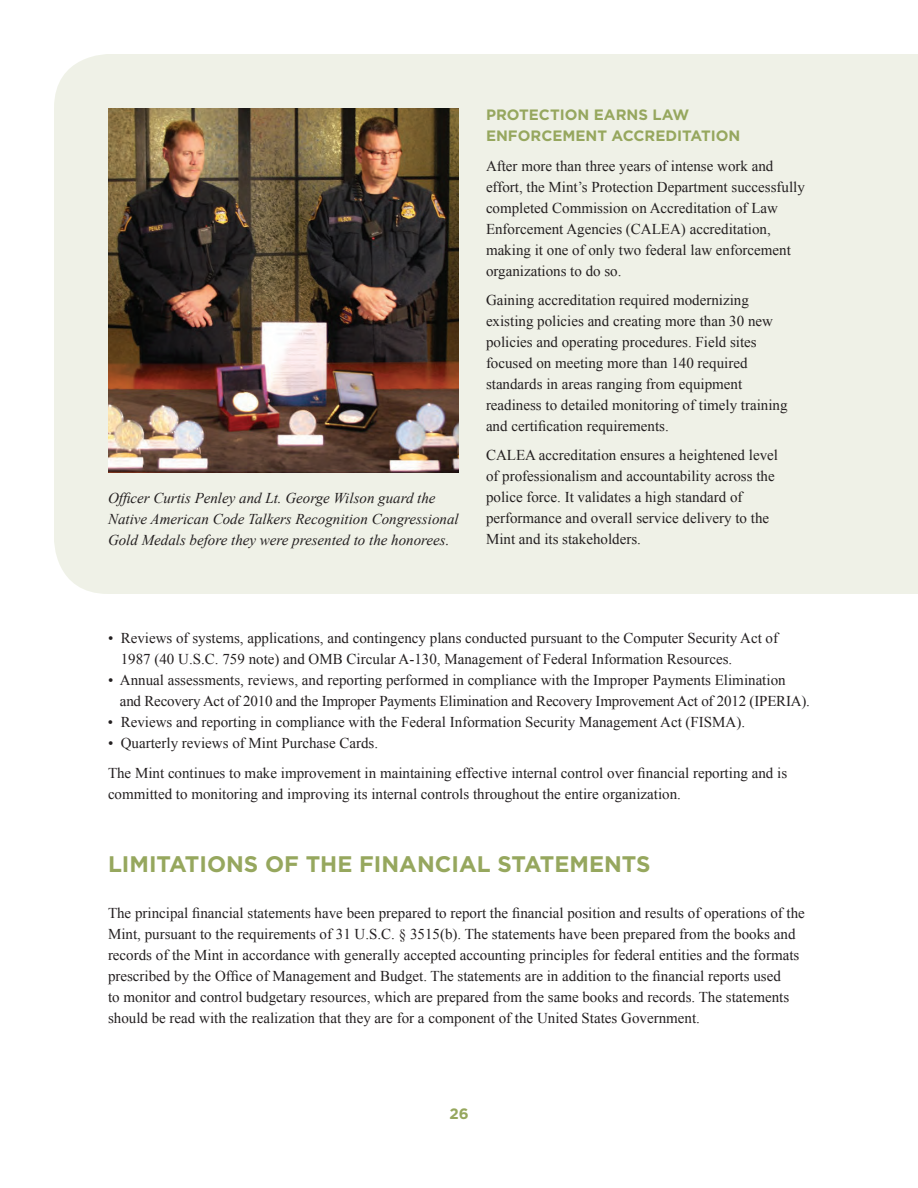
<style>
.page{position:relative;width:918px;height:1188px;background:#fff}
.page>*{position:absolute;margin:0;border:0;box-sizing:border-box;transform-origin:0 0}
.t1{font:700 22.5px "Gotham";color:#96a75e}
.t2{font:15px/21px "Times New Roman";color:#231f20}
.t3{font:italic 15px/21px "Times New Roman";color:#231f20}
.t4{font:700 15px/21px "Gotham";color:#96a75e}
</style>
<div class="page">
<div style="left:54px;top:54px;width:864px;height:540px;background:#eff1e7"></div>
<img style="left:108px;top:108px;width:351px;height:364px">
<p class="t3" style="left:108px;top:487px;width:352px">Officer Curtis Penley and Lt. George Wilson guard the<br>Native American Code Talkers Recognition Congressional<br>Gold Medals before they were presented to the honorees.</p>
<p class="t4" style="left:486px;top:104px;width:256px">PROTECTION EARNS LAW<br>ENFORCEMENT ACCREDITATION</p>
<p class="t2" style="left:486px;top:155px;width:320px">After more than three years of intense work and effort, the Mint’s Protection Department successfully completed Commission on Accreditation of Law Enforcement Agencies (CALEA) accreditation, making it one of only two federal law enforcement organizations to do so.</p>
<p class="t2" style="left:486px;top:289px;width:303px">Gaining accreditation required modernizing existing policies and creating more than 30 new policies and operating procedures. Field sites focused on meeting more than 140 required standards in areas ranging from equipment readiness to detailed monitoring of timely training and certification requirements.</p>
<p class="t2" style="left:486px;top:444px;width:294px">CALEA accreditation ensures a heightened level of professionalism and accountability across the police force. It validates a high standard of performance and overall service delivery to the Mint and its stakeholders.</p>
<p class="t2" style="left:121px;top:628px;width:659px;text-indent:-13px">• Reviews of systems, applications, and contingency plans conducted pursuant to the Computer Security Act of<br>1987 (40 U.S.C. 759 note) and OMB Circular A-130, Management of Federal Information Resources.</p>
<p class="t2" style="left:120px;top:670px;width:692px;text-indent:-12px">• Annual assessments, reviews, and reporting performed in compliance with the Improper Payments Elimination and Recovery Act of 2010 and the Improper Payments Elimination and Recovery Improvement Act of 2012 (IPERIA).</p>
<p class="t2" style="left:108px;top:712px;width:639px">• Reviews and reporting in compliance with the Federal Information Security Management Act (FISMA).</p>
<p class="t2" style="left:108px;top:733px;width:272px">• Quarterly reviews of Mint Purchase Cards.</p>
<p class="t2" style="left:108px;top:762px;width:681px">The Mint continues to make improvement in maintaining effective internal control over financial reporting and is committed to monitoring and improving its internal controls throughout the entire organization.</p>
<h2 class="t1" style="left:108px;top:851px;width:544px">LIMITATIONS OF THE FINANCIAL STATEMENTS</h2>
<p class="t2" style="left:108px;top:902px;width:698px">The principal financial statements have been prepared to report the financial position and results of operations of the Mint, pursuant to the requirements of 31 U.S.C. § 3515(b). The statements have been prepared from the books and records of the Mint in accordance with generally accepted accounting principles for federal entities and the formats prescribed by the Office of Management and Budget. The statements are in addition to the financial reports used<br>to monitor and control budgetary resources, which are prepared from the same books and records. The statements should be read with the realization that they are for a component of the United States Government.</p>
<p class="t4" style="left:449px;top:1103px;width:21px">26</p>
</div>
